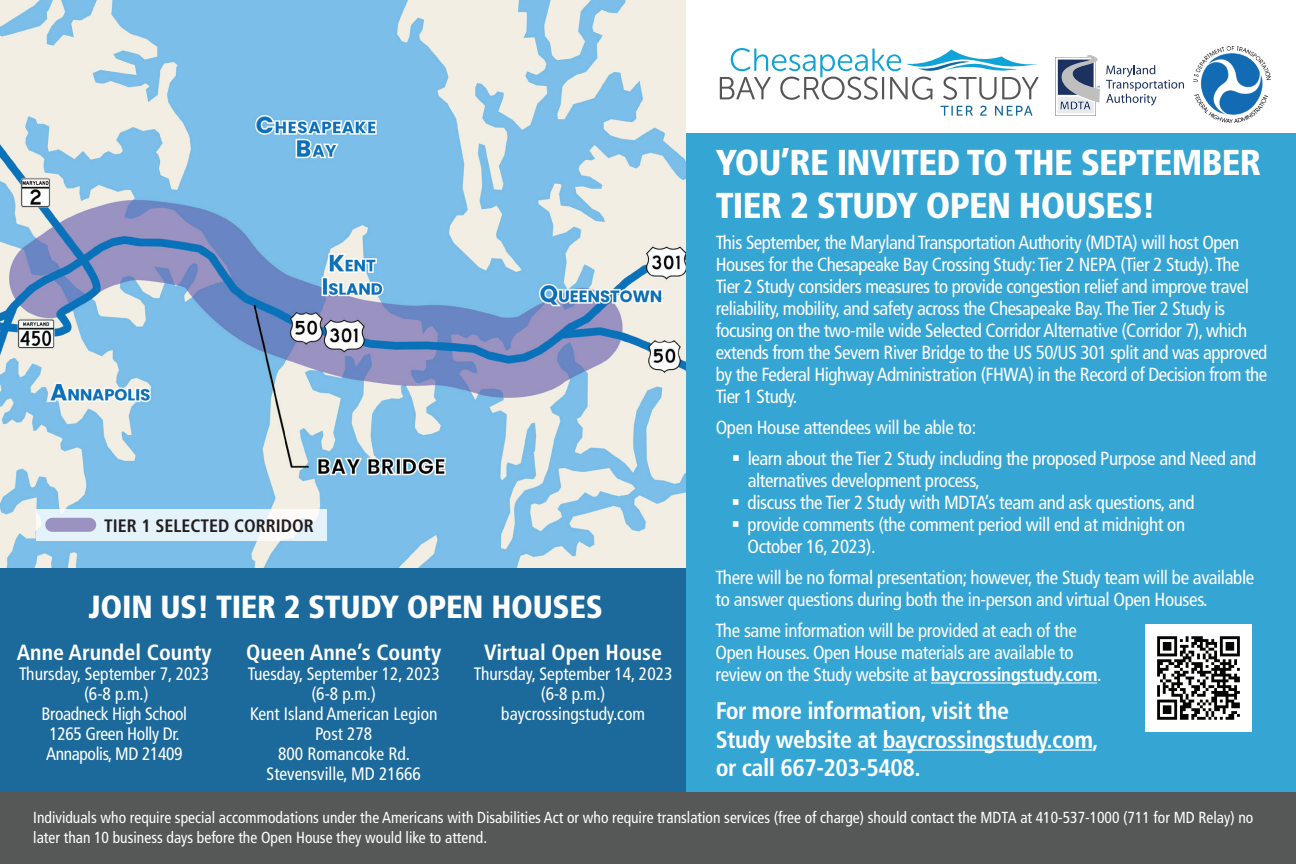
<style>
.page{position:relative;width:1296px;height:864px;background:#fff}
.page>*{position:absolute;margin:0;border:0;box-sizing:border-box;transform-origin:0 0}
.t1{font:900 condensed 36px/43.2px "Frutiger";letter-spacing:-.02em;color:#fff}
.t2{font:900 condensed 32px "Frutiger";letter-spacing:-.01em;color:#fff}
.t3{font:700 condensed 24px/28.8px "Frutiger";letter-spacing:-.02em;color:#fff}
.t4{font:700 condensed 22px "Frutiger";color:#fff}
.t5{font:condensed 19px/22px "Frutiger LT Std";letter-spacing:-.025em;color:#fff}
.t6{font:condensed 18px/20px "Frutiger LT Std";color:#fff;text-align:center}
.t7{font:condensed 18px/20px "Frutiger LT Std";letter-spacing:-.02em;color:#fff;text-align:center}
.t8{font:700 condensed 18px "Frutiger";color:#231f20}
.t9{font:condensed 16px/20px "Frutiger LT Std";color:#fff}
.s1{font-family:"Frutiger";font-weight:700}
</style>
<div class="page">
<div style="left:685px;top:134px;width:611px;height:694px;background:#35a5d4"></div>
<hr style="left:931px;top:683px;width:166px;height:1px;background:#fff">
<hr style="left:883px;top:749px;width:210px;height:2px;background:#fff">
<img style="left:0;top:0;width:685px;height:569px">
<svg style="left:720px;top:48px;width:319px;height:52px"></svg>
<svg style="left:941px;top:106px;width:32px;height:10px"></svg>
<svg style="left:980px;top:106px;width:7px;height:10px"></svg>
<svg style="left:995px;top:106px;width:37px;height:10px"></svg>
<svg style="left:1055px;top:55px;width:129px;height:61px"></svg>
<div style="left:0;top:569px;width:685px;height:259px;background:#1c6a9c"></div>
<div style="left:0;top:792px;width:1296px;height:72px;background:#565757"></div>
<svg style="left:36px;top:509px;width:291px;height:32px;fill:#e4f2fa"></svg>
<div style="left:52px;top:518px;width:37px;height:14px;background:#9a92c1"></div>
<img style="left:1193px;top:47px;width:78px;height:76px">
<img style="left:1145px;top:625px;width:107px;height:106px">
<p class="t8" style="left:104px;top:515px;width:211px">TIER 1 SELECTED CORRIDOR</p>
<h2 class="t2" style="left:88px;top:588px;width:516px">JOIN US! TIER 2 STUDY OPEN HOUSES</h2>
<p class="t4" style="left:17px;top:639px;width:196px">Anne Arundel County</p>
<p class="t7" style="left:19px;top:663px;width:192px">Thursday, September 7, 2023 (6-8 p.m.)<br>Broadneck High School<br>1265 Green Holly Dr.<br>Annapolis, MD 21409</p>
<p class="t4" style="left:246px;top:639px;width:196px">Queen Anne’s County</p>
<p class="t6" style="left:248px;top:663px;width:194px">Tuesday, September 12, 2023 (6-8 p.m.)<br>Kent Island American Legion<br>Post 278<br>800 Romancoke Rd.<br>Stevensville, MD 21666</p>
<p class="t4" style="left:484px;top:639px;width:180px">Virtual Open House</p>
<p class="t6" style="left:474px;top:663px;width:200px">Thursday, September 14, 2023 (6-8 p.m.) baycrossingstudy.com</p>
<h1 class="t1" style="left:716px;top:141px;width:547px">YOU’RE INVITED TO THE SEPTEMBER<br>TIER 2 STUDY OPEN HOUSES!</h1>
<p class="t5" style="left:716px;top:232px;width:553px">This September, the Maryland Transportation Authority (MDTA) will host Open Houses for the Chesapeake Bay Crossing Study: Tier 2 NEPA (Tier 2 Study). The Tier 2 Study considers measures to provide congestion relief and improve travel reliability, mobility, and safety across the Chesapeake Bay. The Tier 2 Study is focusing on the two-mile wide Selected Corridor Alternative (Corridor 7), which extends from the Severn River Bridge to the US 50/US 301 split and was approved by the Federal Highway Administration (FHWA) in the Record of Decision from the Tier 1 Study.</p>
<p class="t5" style="left:748px;top:412px;width:510px;line-height:31px;text-indent:-32px">Open House attendees will be able to:<br>learn about the Tier 2 Study including the proposed Purpose and Need and</p>
<p class="t5" style="left:748px;top:470px;width:449px">alternatives development process,<br>discuss the Tier 2 Study with MDTA’s team and ask questions, and provide comments (the comment period will end at midnight on October 16, 2023).</p>
<p class="t5" style="left:716px;top:567px;width:540px">There will be no formal presentation; however, the Study team will be available to answer questions during both the in-person and virtual Open Houses.</p>
<p class="t5" style="left:716px;top:620px;width:388px">The same information will be provided at each of the<br>Open Houses. Open House materials are available to review on the Study website at <span class="s1">baycrossingstudy.com</span>.</p>
<p class="t3" style="left:716px;top:696px;width:385px">For more information, visit the<br>Study website at baycrossingstudy.com, or call 667-203-5408.</p>
<p class="t9" style="left:33px;top:808px;width:1222px">Individuals who require special accommodations under the Americans with Disabilities Act or who require translation services (free of charge) should contact the MDTA at 410-537-1000 (711 for MD Relay) no later than 10 business days before the Open House they would like to attend.</p>
</div>
